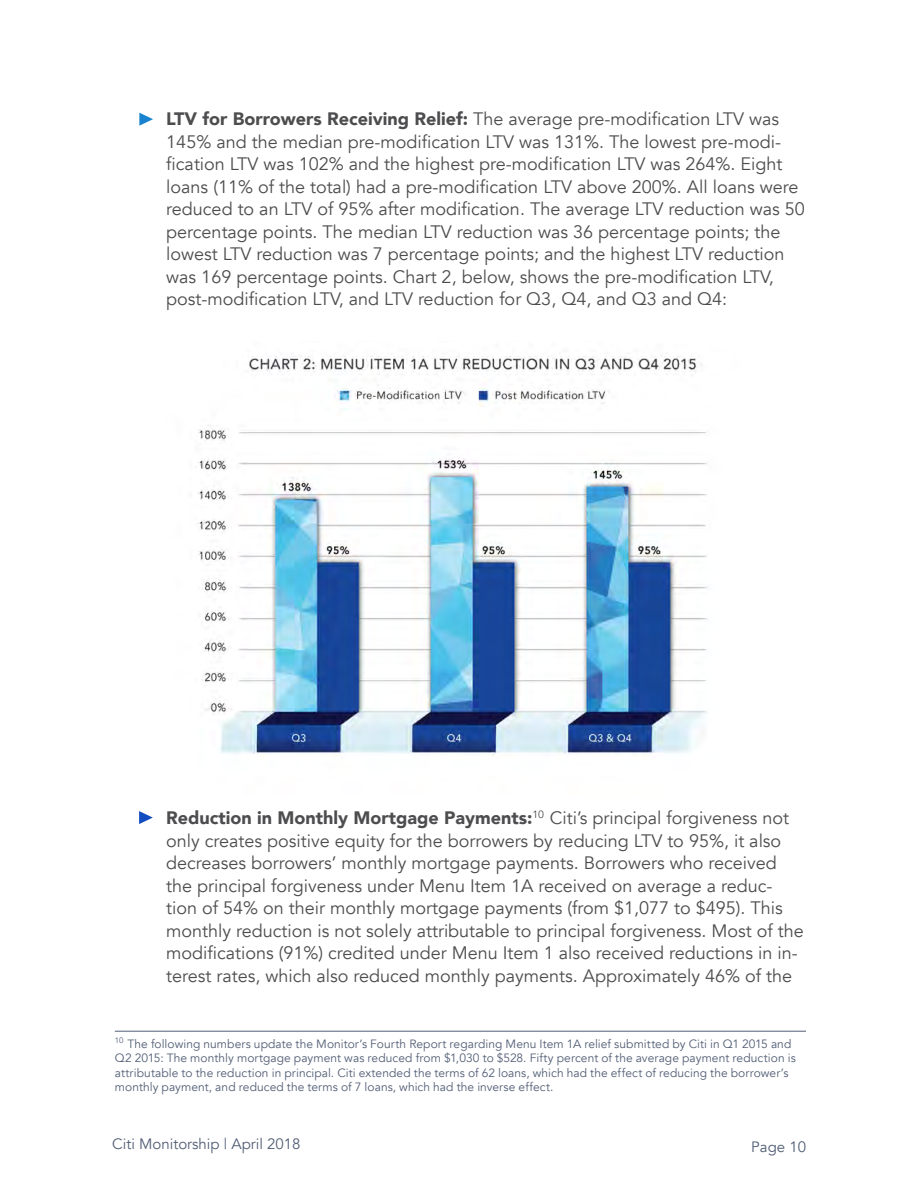
<style>
.page{position:relative;width:918px;height:1188px;background:#fff}
.page>*{position:absolute;margin:0;border:0;box-sizing:border-box;transform-origin:0 0}
.t1{font:18px/22.5px "Avenir";color:#4d4d4f}
.t2{font:15px "Avenir";color:#525e75}
.t3{font:12px/14.4px "Avenir";letter-spacing:.005em;color:#525e75}
.s1{font-weight:900}
</style>
<div class="page">
<img style="left:198px;top:353px;width:510px;height:403px">
<svg style="left:139px;top:113px;width:14px;height:13px"></svg>
<svg style="left:139px;top:811px;width:14px;height:13px"></svg>
<hr style="left:115px;top:1031px;width:691px;height:1px;background:#525e75">
<p class="t1" style="left:166px;top:108px;width:640px"><span class="s1">LTV for Borrowers Receiving Relief:</span> The average pre-modification LTV was 145% and the median pre-modification LTV was 131%. The lowest pre-modi&shy;fication LTV was 102% and the highest pre-modification LTV was 264%. Eight loans (11% of the total) had a pre-modification LTV above 200%. All loans were reduced to an LTV of 95% after modification. The average LTV reduction was 50 percentage points. The median LTV reduction was 36 percentage points; the lowest LTV reduction was 7 percentage points; and the highest LTV reduction was 169 percentage points. Chart 2, below, shows the pre-modification LTV, post-modification LTV, and LTV reduction for Q3, Q4, and Q3 and Q4:</p>
<p class="t1" style="left:166px;top:807px;width:639px"><span class="s1">Reduction in Monthly Mortgage Payments:</span><sup>10</sup> Citi’s principal forgiveness not only creates positive equity for the borrowers by reducing LTV to 95%, it also decreases borrowers’ monthly mortgage payments. Borrowers who received the principal forgiveness under Menu Item 1A received on average a reduc&shy;tion of 54% on their monthly mortgage payments (from $1,077 to $495). This monthly reduction is not solely attributable to principal forgiveness. Most of the modifications (91%) credited under Menu Item 1 also received reductions in in&shy;terest rates, which also reduced monthly payments. Approximately 46% of the</p>
<p class="t3" style="left:115px;top:1037px;width:682px"><sup>10</sup> The following numbers update the Monitor’s Fourth Report regarding Menu Item 1A relief submitted by Citi in Q1 2015 and Q2 2015: The monthly mortgage payment was reduced from $1,030 to $528. Fifty percent of the average payment reduction is attributable to the reduction in principal. Citi extended the terms of 62 loans, which had the effect of reducing the borrower’s monthly payment, and reduced the terms of 7 loans, which had the inverse effect.</p>
<p class="t2" style="left:112px;top:1135px;width:190px">Citi Monitorship | April 2018</p>
<p class="t2" style="left:751px;top:1138px;width:56px">Page 10</p>
</div>
